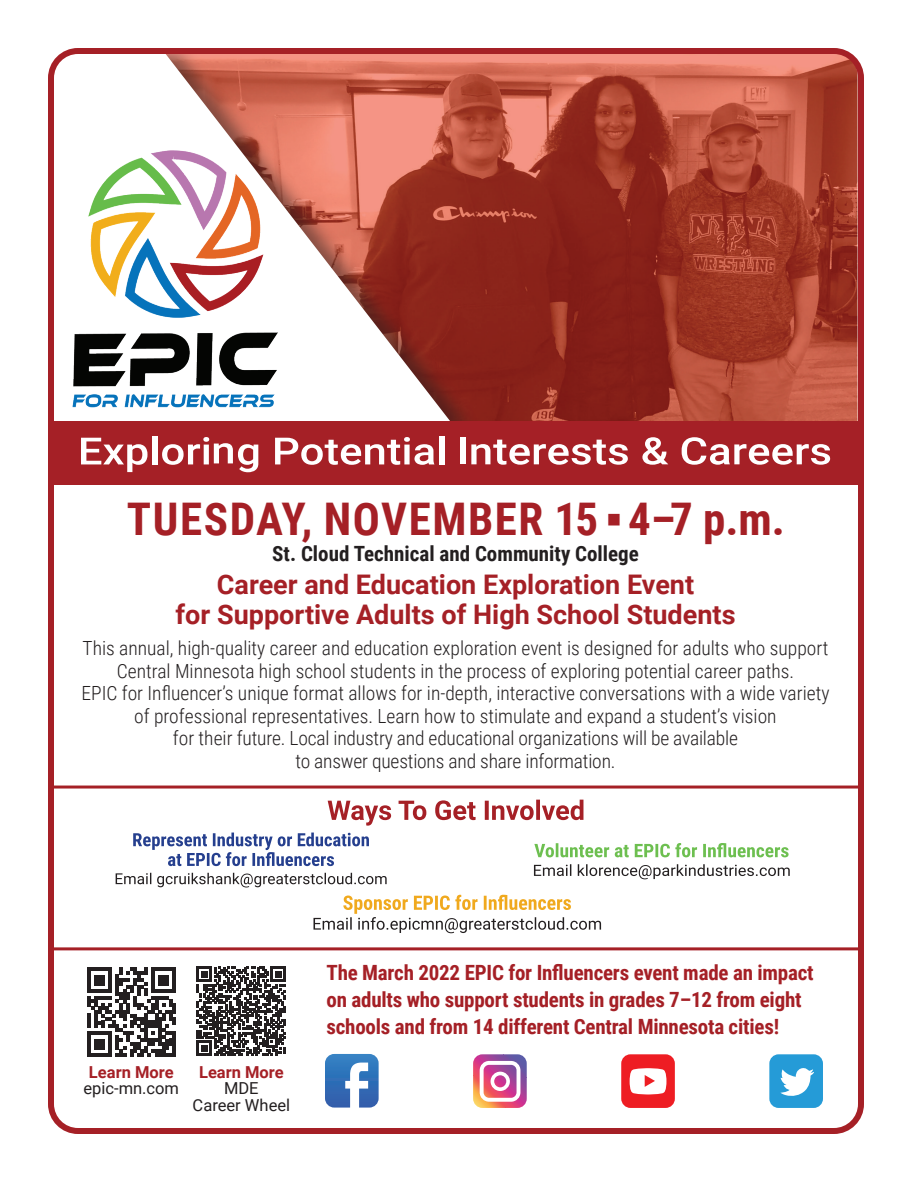
<style>
.page{position:relative;width:918px;height:1188px;background:#fff}
.page>*{position:absolute;margin:0;border:0;box-sizing:border-box;transform-origin:0 0}
.t1{font:700 45px "Roboto Condensed";letter-spacing:.035em;color:#a52026}
.t2{font:700 27px/30px "Roboto";color:#a52026;text-align:center}
.t3{font:700 21px/27px "Roboto Condensed";letter-spacing:-.01em;color:#a52026}
.t4{font:700 21px "Roboto Condensed";color:#231f20}
.t5{font:300 19.5px/22.5px "Roboto Condensed";color:#231f20;text-align:center}
.t6{font:16.5px/16.5px "Roboto";color:#231f20;text-align:center}
.t7{font:700 16.5px "Roboto";color:#a52026}
</style>
<div class="page">
<img style="left:481px;top:55px;width:376px;height:367px">
<svg style="left:328px;top:800px;width:255px;height:26px"></svg>
<div style="left:65px;top:38px;width:416px;height:405px;background:#231f20;opacity:.49"></div>
<svg style="left:66px;top:55px;width:387px;height:367px"></svg>
<div style="left:54px;top:422px;width:807px;height:63px;background:#a52026"></div>
<svg style="left:81px;top:438px;width:66px;height:34px"></svg>
<div style="left:152px;top:436px;width:5px;height:28px;background:#fff"></div>
<svg style="left:162px;top:437px;width:96px;height:35px"></svg>
<svg style="left:275px;top:437px;width:159px;height:28px"></svg>
<div style="left:439px;top:436px;width:5px;height:28px;background:#fff"></div>
<div style="left:460px;top:438px;width:5px;height:26px;background:#fff"></div>
<svg style="left:471px;top:440px;width:157px;height:25px"></svg>
<svg style="left:642px;top:437px;width:26px;height:28px"></svg>
<svg style="left:682px;top:437px;width:148px;height:28px"></svg>
<hr style="left:52px;top:786px;width:806px;height:3px;background:#a52026">
<hr style="left:52px;top:947px;width:806px;height:3px;background:#a52026">
<div style="left:48px;top:48px;width:816px;height:1086px;border:6px solid #a52026;border-radius:27px"></div>
<svg style="left:325px;top:1054px;width:54px;height:54px"></svg>
<svg style="left:473px;top:1054px;width:54px;height:54px"></svg>
<div style="left:621px;top:1054px;width:54px;height:54px;background:#ee1d23;border-radius:9px"></div>
<svg style="left:630px;top:1068px;width:36px;height:26px"></svg>
<div style="left:769px;top:1054px;width:54px;height:54px;background:#259bd7;border-radius:9px"></div>
<svg style="left:780px;top:1068px;width:34px;height:28px"></svg>
<svg style="left:87px;top:968px;width:89px;height:88px"></svg>
<svg style="left:197px;top:967px;width:89px;height:89px"></svg>
<div style="left:38px;top:18px;width:181px;height:29px;background:#fff"></div>
<svg style="left:116px;top:873px;width:271px;height:15px"></svg>
<svg style="left:133px;top:833px;width:236px;height:33px"></svg>
<svg style="left:313px;top:895px;width:288px;height:38px"></svg>
<img style="left:65px;top:145px;width:225px;height:267px">
<svg style="left:534px;top:864px;width:256px;height:15px"></svg>
<svg style="left:534px;top:843px;width:255px;height:14px"></svg>
<h1 class="t1" style="left:127px;top:488px;width:660px">TUESDAY, NOVEMBER 15 ▪4–7 p.m.</h1>
<p class="t4" style="left:272px;top:538px;width:368px">St. Cloud Technical and Community College</p>
<h2 class="t2" style="left:176px;top:569px;width:561px">Career and Education Exploration Event<br>for Supportive Adults of High School Students</h2>
<p class="t5" style="left:81px;top:636px;width:750px">This annual, high-quality career and education exploration event is designed for adults who support Central Minnesota high school students in the process of exploring potential career paths.<br>EPIC for Influencer’s unique format allows for in-depth, interactive conversations with a wide variety of professional representatives. Learn how to stimulate and expand a student’s vision<br>for their future. Local industry and educational organizations will be available<br>to answer questions and share information.</p>
<p class="t7" style="left:89px;top:1060px;width:86px">Learn More</p>
<p class="t6" style="left:83px;top:1079px;width:97px">epic-mn.com</p>
<p class="t7" style="left:199px;top:1060px;width:86px">Learn More</p>
<p class="t6" style="left:193px;top:1079px;width:99px">MDE<br>Career Wheel</p>
<p class="t3" style="left:327px;top:958px;width:489px">The March 2022 EPIC for Influencers event made an impact on adults who support students in grades 7–12 from eight schools and from 14 different Central Minnesota cities!</p>
</div>
